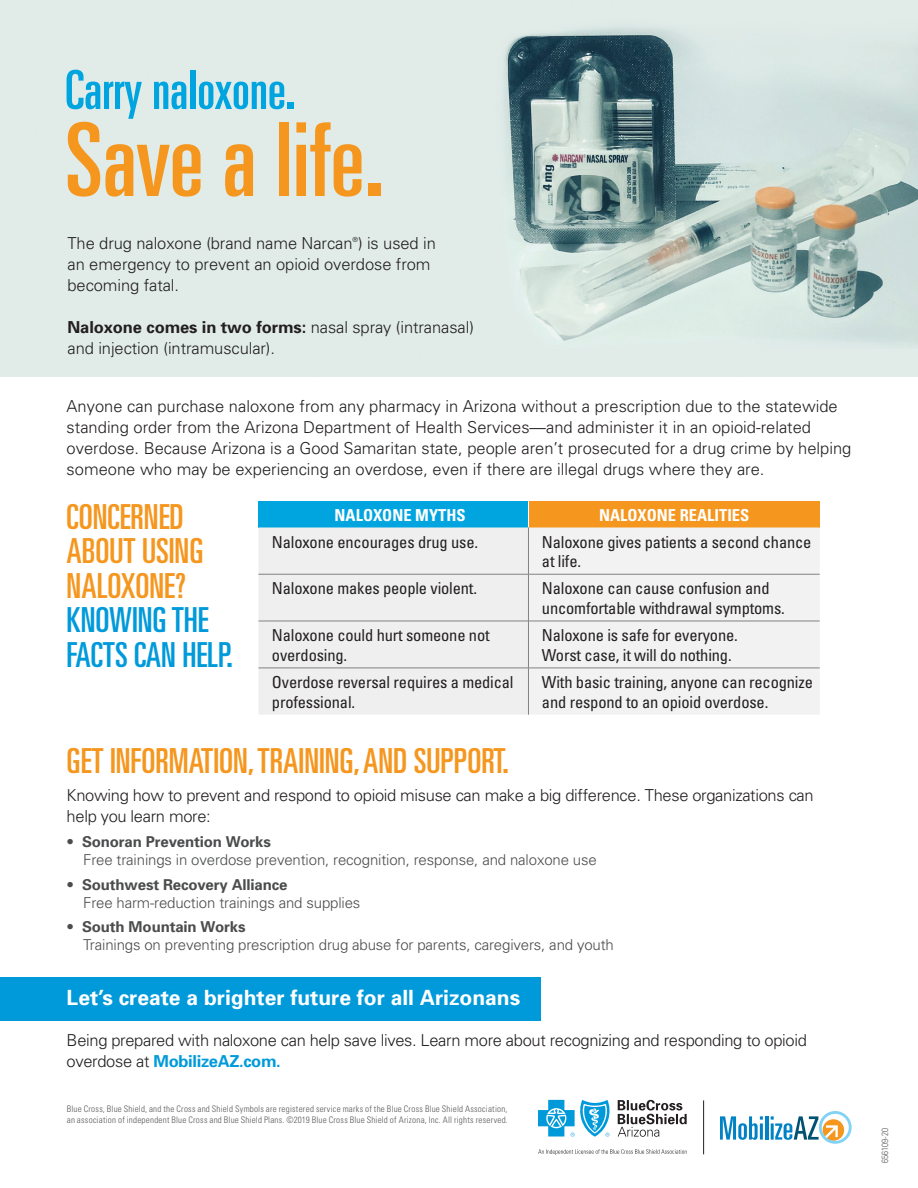
<style>
.page{position:relative;width:918px;height:1188px;background:#fff}
.page>*{position:absolute;margin:0;border:0;box-sizing:border-box;transform-origin:0 0}
.t1{font:ultra-condensed 102px "Univers";color:#f5961e}
.t2{font:ultra-condensed 54px "Univers";color:#00a5df}
.t3{font:ultra-condensed 34.5px/34.5px "Univers";color:#f5961e}
.t4{font:700 21px "Univers";color:#fff}
.t5{font:300 16.5px/21px "Univers";color:#231f20}
.t6{font:condensed 16.5px/19.8px "Univers";letter-spacing:-.01em;color:#231f20}
.t7{font:300 16.5px/21px "Univers";letter-spacing:-.02em;color:#231f20}
.t8{font:700 condensed 16.5px "Univers";color:#fff}
.t9{font:300 15px/18px "Univers";letter-spacing:-.01em;color:#4b4c4d}
.t10{font:300 condensed 9px/10.5px "Univers";letter-spacing:.025em;color:#57585a}
.t11{font:300 condensed 9px "Univers";color:#57585a}
.t12{font:300 7.05px "Univers";color:#231f20}
.s1{font-weight:700}
.s2{color:#009ada}
.s3{font-weight:700;color:#009ada}
</style>
<div class="page">
<img style="left:0;top:0;width:918px;height:377px">
<svg style="left:720px;top:1116px;width:43px;height:24px"></svg>
<hr style="left:765px;top:1116px;width:3px;height:24px;background:#0082c5">
<svg style="left:771px;top:1111px;width:81px;height:33px"></svg>
<hr style="left:703px;top:1100px;width:1px;height:54px;background:#231f20">
<svg style="left:618px;top:1100px;width:69px;height:37px"></svg>
<svg style="left:538px;top:1100px;width:72px;height:37px"></svg>
<svg style="left:538px;top:1149px;width:149px;height:6px"></svg>
<div style="left:0;top:977px;width:541px;height:43px;background:#009ada"></div>
<div style="left:258px;top:501px;width:270px;height:26px;background:#00a5df"></div>
<div style="left:528px;top:501px;width:292px;height:26px;background:#f5961e"></div>
<div style="left:258px;top:527px;width:270px;height:188px;background:#eeefee"></div>
<div style="left:529px;top:527px;width:291px;height:187px;background:#f1f2f1"></div>
<svg style="left:528px;top:501px;width:1px;height:26px"></svg>
<hr style="left:258px;top:574px;width:270px;height:1px;background:#808285">
<hr style="left:528px;top:574px;width:292px;height:1px;background:#808285">
<hr style="left:258px;top:621px;width:270px;height:1px;background:#808285">
<hr style="left:528px;top:621px;width:292px;height:1px;background:#808285">
<hr style="left:528px;top:527px;width:1px;height:47px;background:#808285">
<hr style="left:528px;top:574px;width:1px;height:47px;background:#808285">
<hr style="left:528px;top:621px;width:1px;height:47px;background:#808285">
<hr style="left:258px;top:668px;width:270px;height:1px;background:#808285">
<hr style="left:528px;top:668px;width:292px;height:1px;background:#808285">
<hr style="left:528px;top:668px;width:1px;height:47px;background:#808285">
<p class="t2" style="left:65px;top:59px;width:232px">Carry naloxone.</p>
<p class="t1" style="left:65px;top:102px;width:320px">Save a life.</p>
<p class="t12" style="left:352px;top:235px;width:7px">®</p>
<p class="t5" style="left:68px;top:253px;width:365px">an emergency to prevent an opioid overdose from becoming fatal.</p>
<p class="t5" style="left:68px;top:316px;width:408px"><span class="s1">Naloxone comes in two forms:</span> nasal spray (intranasal) and injection (intramuscular).</p>
<p class="t5" style="left:68px;top:232px;width:370px">The drug naloxone (brand name Narcan ) is used in</p>
<p class="t5" style="left:67px;top:395px;width:786px">Anyone can purchase naloxone from any pharmacy in Arizona without a prescription due to the statewide standing order from the Arizona Department of Health Services—and administer it in an opioid-related overdose. Because Arizona is a Good Samaritan state, people aren’t prosecuted for a drug crime by helping someone who may be experiencing an overdose, even if there are illegal drugs where they are.</p>
<p class="t3" style="left:67px;top:499px;width:168px">CONCERNED<br>ABOUT USING<br>NALOXONE?<br><span class="s2">KNOWING THE<br>FACTS CAN HELP.</span></p>
<p class="t8" style="left:335px;top:505px;width:133px">NALOXONE MYTHS</p>
<p class="t8" style="left:599px;top:505px;width:152px">NALOXONE REALITIES</p>
<p class="t6" style="left:272px;top:531px;width:208px">Naloxone encourages drug use.</p>
<p class="t6" style="left:542px;top:531px;width:271px">Naloxone gives patients a second chance at life.</p>
<p class="t6" style="left:272px;top:578px;width:207px">Naloxone makes people violent.</p>
<p class="t6" style="left:542px;top:578px;width:244px">Naloxone can cause confusion and uncomfortable withdrawal symptoms.</p>
<p class="t6" style="left:272px;top:625px;width:219px">Naloxone could hurt someone not overdosing.</p>
<p class="t6" style="left:542px;top:625px;width:197px">Naloxone is safe for everyone.<br>Worst case, it will do nothing.</p>
<p class="t6" style="left:272px;top:672px;width:243px">Overdose reversal requires a medical professional.</p>
<p class="t6" style="left:542px;top:672px;width:273px">With basic training, anyone can recognize and respond to an opioid overdose.</p>
<p class="t3" style="left:67px;top:744px;width:444px">GET INFORMATION, TRAINING, AND SUPPORT.</p>
<p class="t7" style="left:67px;top:784px;width:749px">Knowing how to prevent and respond to opioid misuse can make a big difference. These organizations can help you learn more:</p>
<p class="t9" style="left:83px;top:832px;width:515px;text-indent:-16px">• <span class="s1">Sonoran Prevention Works<br></span>Free trainings in overdose prevention, recognition, response, and naloxone use</p>
<p class="t9" style="left:83px;top:875px;width:279px;text-indent:-16px">• <span class="s1">Southwest Recovery Alliance<br></span>Free harm-reduction trainings and supplies</p>
<p class="t9" style="left:83px;top:918px;width:532px;text-indent:-16px">• <span class="s1">South Mountain Works<br></span>Trainings on preventing prescription drug abuse for parents, caregivers, and youth</p>
<p class="t4" style="left:67px;top:984px;width:455px">Let’s create a brighter future for all Arizonans</p>
<p class="t7" style="left:67px;top:1029px;width:742px">Being prepared with naloxone can help save lives. Learn more about recognizing and responding to opioid overdose at <span class="s3">MobilizeAZ.com.</span></p>
<p class="t10" style="left:67px;top:1104px;width:443px">Blue Cross, Blue Shield, and the Cross and Shield Symbols are registered service marks of the Blue Cross Blue Shield Association, an association of independent Blue Cross and Blue Shield Plans. ©2019 Blue Cross Blue Shield of Arizona, Inc. All rights reserved.</p>
<p class="t11" style="left:879px;top:1163px;width:36px;rotate:-90deg">656109-20</p>
</div>
